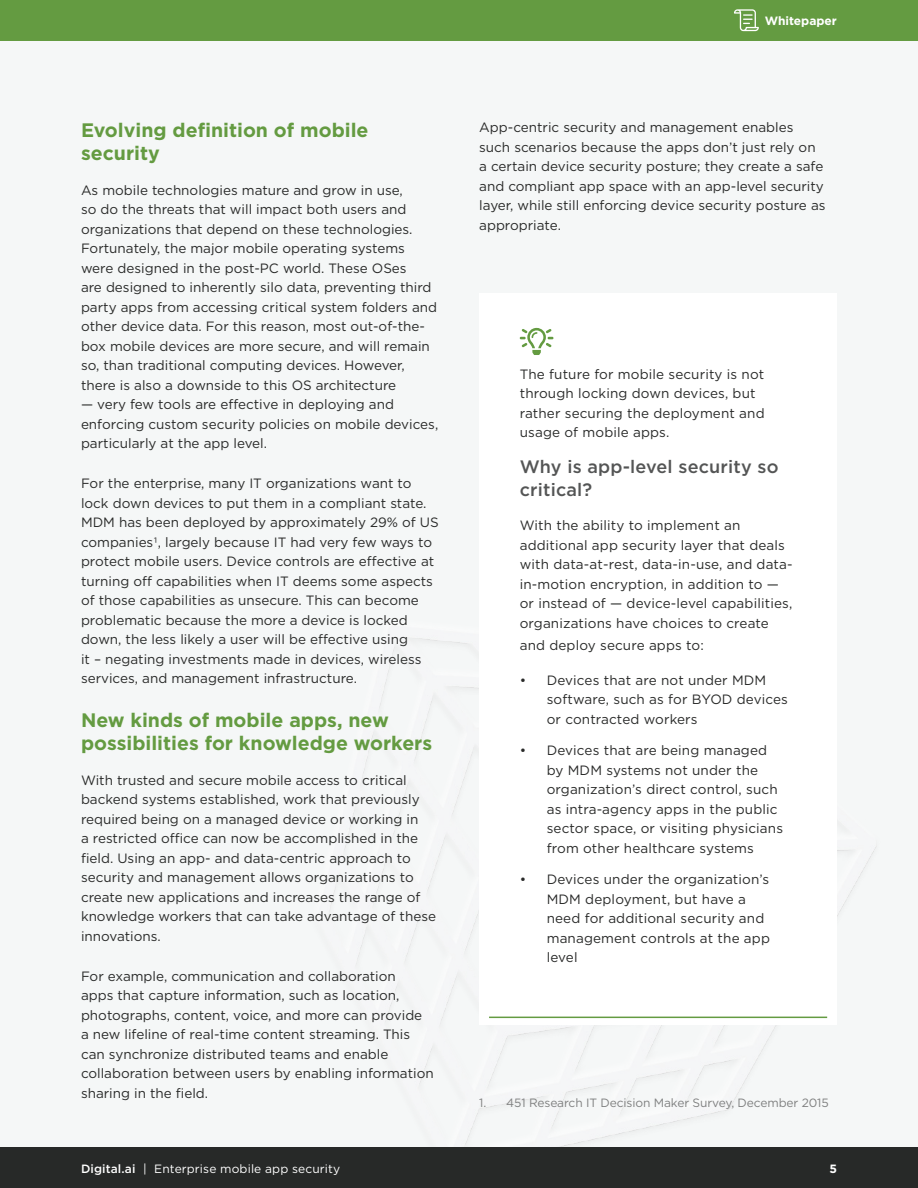
<style>
.page{position:relative;width:918px;height:1188px;background:#f5f7f7}
.page>*{position:absolute;margin:0;border:0;box-sizing:border-box;transform-origin:0 0}
.Title_Style{font:700 19.5px/23.4px "Gotham";color:#649b41}
.Call_out_box{font:500 18px/22.5px "Gotham";letter-spacing:.01em;color:#545555}
.Paragraph_Style_Colu{font:13.5px/19.5px "Gotham";color:#292a29}
.Call_out_box-2{font:13.5px/19.5px "Gotham";letter-spacing:.01em;color:#292a29}
.t1{font:12px "Gotham";letter-spacing:-.01em;color:#7f8080}
.t2{font:12px "Gotham";letter-spacing:.01em;color:#fff}
.t3{font:700 12px "Gotham";color:#fff}
.s1{font-weight:500}
</style>
<div class="page">
<img style="left:298px;top:638px;width:591px;height:510px">
<div style="left:0;top:0;width:918px;height:40px;background:#649b41"></div>
<div style="left:0;top:1148px;width:918px;height:40px;background:#272928"></div>
<svg style="left:734px;top:9px;width:25px;height:22px"></svg>
<div style="left:479px;top:293px;width:358px;height:731px;background:#fff"></div>
<hr style="left:489px;top:1017px;width:338px;height:1px;background:#649b41">
<svg style="left:520px;top:328px;width:33px;height:27px"></svg>
<p class="Title_Style" style="left:81px;top:118px;width:289px">Evolving definition of mobile security</p>
<p class="Paragraph_Style_Colu" style="left:81px;top:180px;width:358px">As mobile technologies mature and grow in use,<br>so do the threats that will impact both users and organizations that depend on these technologies.<br>Fortunately, the major mobile operating systems were designed in the post-PC world. These OSes<br>are designed to inherently silo data, preventing third party apps from accessing critical system folders and other device data. For this reason, most out-of-the&shy;box mobile devices are more secure, and will remain so, than traditional computing devices. However, there is also a downside to this OS architecture</p>
<p class="Paragraph_Style_Colu" style="left:81px;top:395px;width:359px">— very few tools are effective in deploying and enforcing custom security policies on mobile devices, particularly at the app level.</p>
<p class="Paragraph_Style_Colu" style="left:81px;top:473px;width:359px">For the enterprise, many IT organizations want to lock down devices to put them in a compliant state.<br>MDM has been deployed by approximately 29% of US companies1, largely because IT had very few ways to protect mobile users. Device controls are effective at turning off capabilities when IT deems some aspects of those capabilities as unsecure. This can become problematic because the more a device is locked down, the less likely a user will be effective using<br>it – negating investments made in devices, wireless services, and management infrastructure.</p>
<p class="Title_Style" style="left:81px;top:708px;width:353px">New kinds of mobile apps, new possibilities for knowledge workers</p>
<p class="Paragraph_Style_Colu" style="left:81px;top:770px;width:357px">With trusted and secure mobile access to critical backend systems established, work that previously required being on a managed device or working in<br>a restricted office can now be accomplished in the field. Using an app- and data-centric approach to security and management allows organizations to create new applications and increases the range of knowledge workers that can take advantage of these innovations.</p>
<p class="Paragraph_Style_Colu" style="left:81px;top:966px;width:354px">For example, communication and collaboration<br>apps that capture information, such as location, photographs, content, voice, and more can provide<br>a new lifeline of real-time content streaming. This can synchronize distributed teams and enable collaboration between users by enabling information sharing in the field.</p>
<p class="t3" style="left:765px;top:13px;width:74px">Whitepaper</p>
<p class="Paragraph_Style_Colu" style="left:479px;top:117px;width:348px">App-centric security and management enables such scenarios because the apps don’t just rely on a certain device security posture; they create a safe and compliant app space with an app-level security layer, while still enforcing device security posture as appropriate.</p>
<p class="Paragraph_Style_Colu" style="left:520px;top:364px;width:246px">The future for mobile security is not through locking down devices, but rather securing the deployment and usage of mobile apps.</p>
<p class="Call_out_box" style="left:520px;top:455px;width:260px">Why is app-level security so critical?</p>
<p class="Call_out_box-2" style="left:520px;top:515px;width:274px">With the ability to implement an additional app security layer that deals with data-at-rest, data-in-use, and data&shy;in-motion encryption, in addition to — or instead of — device-level capabilities, organizations have choices to create</p>
<p class="Call_out_box-2" style="left:520px;top:635px;width:186px">and deploy secure apps to:</p>
<p class="Paragraph_Style_Colu" style="left:547px;top:670px;width:243px;text-indent:-27px">• Devices that are not under MDM software, such as for BYOD devices or contracted workers</p>
<p class="Paragraph_Style_Colu" style="left:547px;top:740px;width:238px;text-indent:-27px">• Devices that are being managed by MDM systems not under the organization’s direct control, such as intra-agency apps in the public sector space, or visiting physicians from other healthcare systems</p>
<p class="Paragraph_Style_Colu" style="left:547px;top:869px;width:225px;text-indent:-27px">• Devices under the organization’s<br>MDM deployment, but have a need for additional security and management controls at the app level</p>
<p class="t1" style="left:479px;top:1095px;width:351px">1. 451 Research IT Decision Maker Survey, December 2015</p>
<p class="t2" style="left:81px;top:1161px;width:261px"><span class="s1">Digital.ai</span> | Enterprise mobile app security</p>
<p class="t3" style="left:829px;top:1160px;width:9px">5</p>
</div>
